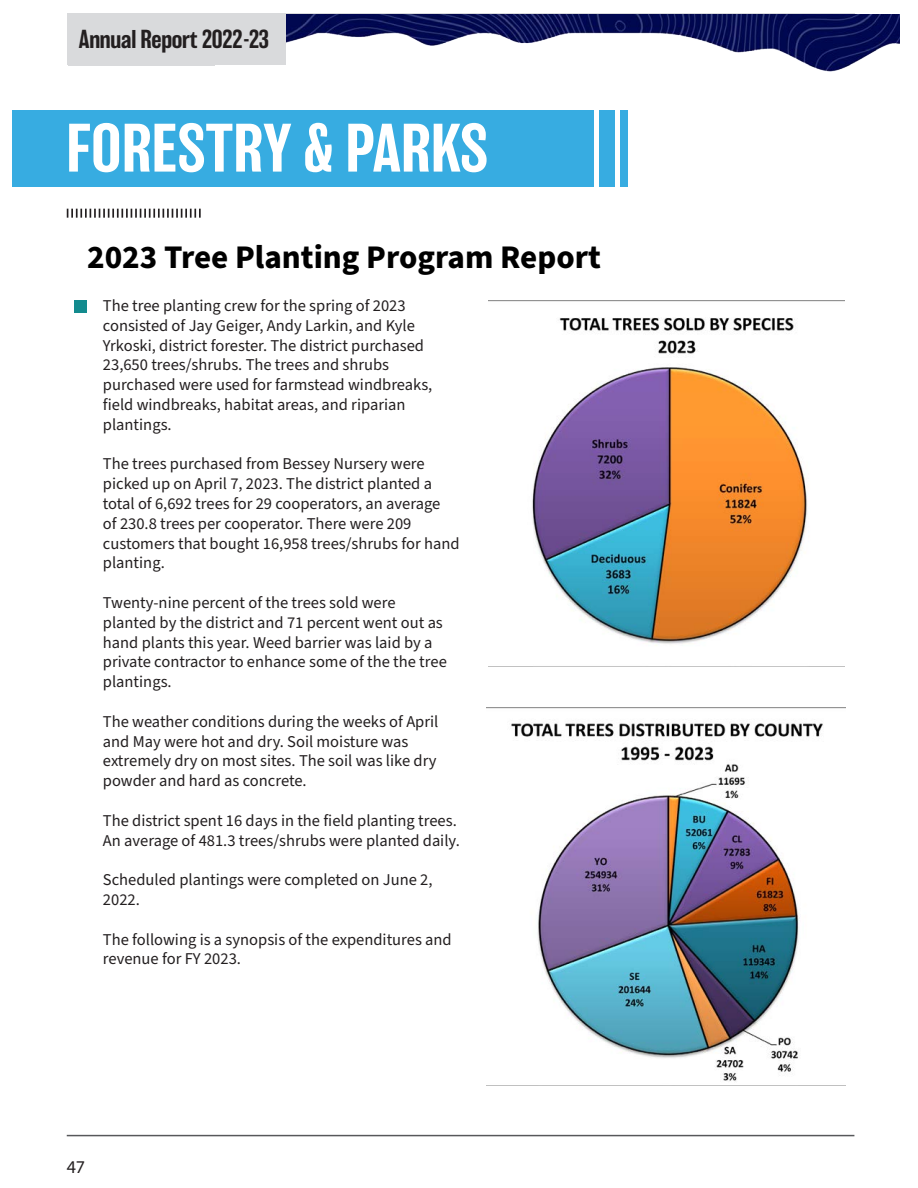
<style>
.page{position:relative;width:918px;height:1188px;background:#fff}
.page>*{position:absolute;margin:0;border:0;box-sizing:border-box;transform-origin:0 0}
.t1{font:500 63px "Balboa";color:#fff}
.t2{font:700 33px "Source Sans Pro";color:#000}
.Text{font:500 24px "Balboa";letter-spacing:-.01em;color:#231f20}
.t3{font:200 18px "Balboa";color:#231f20}
.t4{font:18px "Myriad Pro";color:#231f20}
.Text-2{font:16.5px/19.8px "Source Sans Pro";color:#231f20}
</style>
<div class="page">
<div style="left:67px;top:14px;width:787px;height:51px;background:#d9dadc"></div>
<div style="left:13px;top:111px;width:581px;height:76px;background:#37ace1"></div>
<div style="left:600px;top:110px;width:15px;height:77px;background:#37ace1"></div>
<div style="left:620px;top:110px;width:8px;height:77px;background:#37ace1"></div>
<svg style="left:67px;top:209px;width:134px;height:9px"></svg>
<hr style="left:67px;top:1135px;width:787px;height:1px;background:#57585a">
<img style="left:489px;top:301px;width:355px;height:366px">
<img style="left:486px;top:708px;width:359px;height:373px">
<div style="left:74px;top:301px;width:13px;height:12px;background:#138b8e"></div>
<img style="left:286px;top:15px;width:614px;height:57px">
<p class="Text" style="left:79px;top:25px;width:192px">Annual Report 2022-23</p>
<p class="t3" style="left:82px;top:30px;width:98px">Project Proposal</p>
<p class="t1" style="left:66px;top:113px;width:424px">FORESTRY &amp; PARKS</p>
<p class="t2" style="left:87px;top:234px;width:515px">2023 Tree Planting Program Report</p>
<p class="Text-2" style="left:103px;top:296px;width:331px">The tree planting crew for the spring of 2023 consisted of Jay Geiger, Andy Larkin, and Kyle Yrkoski, district forester. The district purchased 23,650 trees/shrubs. The trees and shrubs purchased were used for farmstead windbreaks, field windbreaks, habitat areas, and riparian plantings.</p>
<p class="Text-2" style="left:103px;top:454px;width:358px">The trees purchased from Bessey Nursery were picked up on April 7, 2023. The district planted a total of 6,692 trees for 29 cooperators, an average<br>of 230.8 trees per cooperator. There were 209 customers that bought 16,958 trees/shrubs for hand planting.</p>
<p class="Text-2" style="left:103px;top:593px;width:345px">Twenty-nine percent of the trees sold were planted by the district and 71 percent went out as hand plants this year. Weed barrier was laid by a private contractor to enhance some of the the tree plantings.</p>
<p class="Text-2" style="left:103px;top:712px;width:337px">The weather conditions during the weeks of April and May were hot and dry. Soil moisture was extremely dry on most sites. The soil was like dry powder and hard as concrete.</p>
<p class="Text-2" style="left:103px;top:811px;width:358px">The district spent 16 days in the field planting trees.<br>An average of 481.3 trees/shrubs were planted daily.</p>
<p class="Text-2" style="left:103px;top:870px;width:331px">Scheduled plantings were completed on June 2,<br>2022.</p>
<p class="Text-2" style="left:103px;top:930px;width:350px">The following is a synopsis of the expenditures and revenue for FY 2023.</p>
<p class="t4" style="left:67px;top:1156px;width:20px">47</p>
</div>
